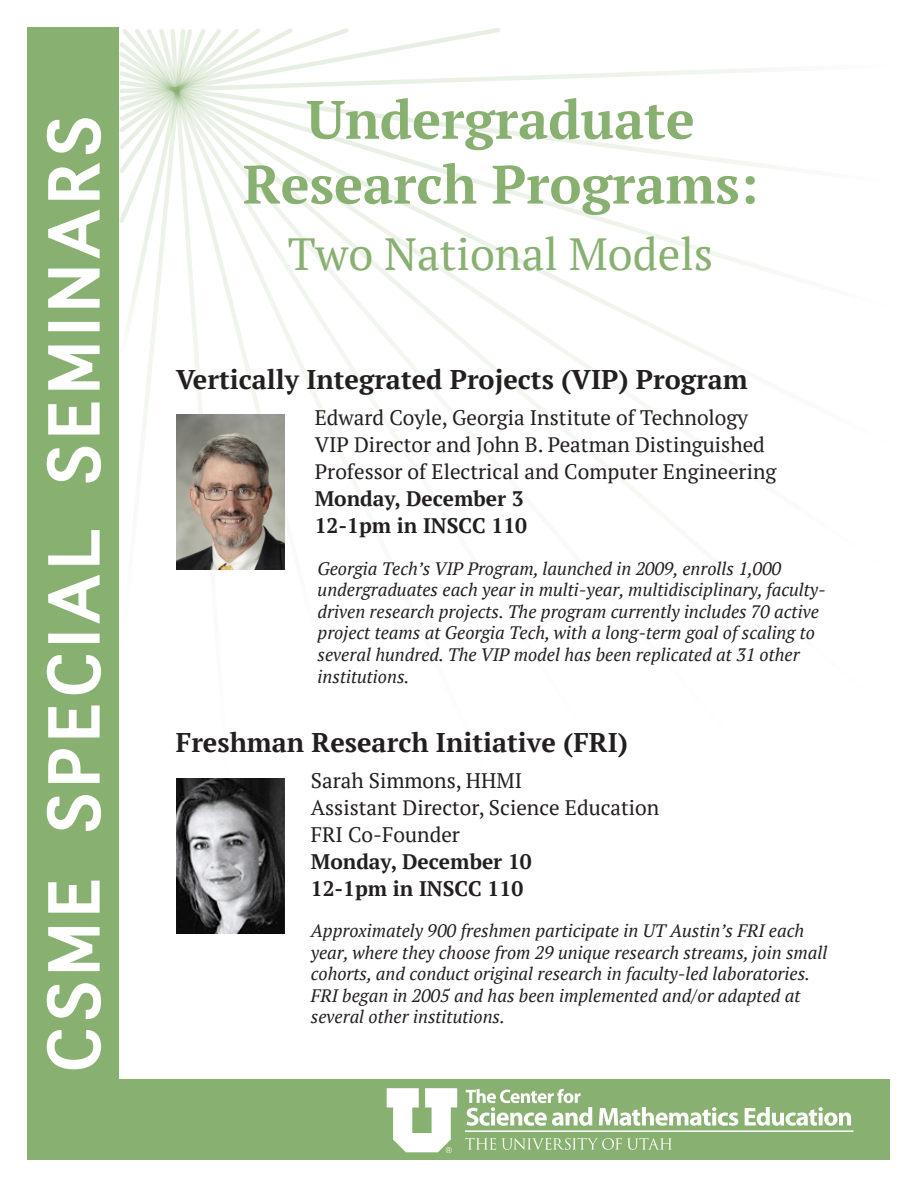
<style>
.page{position:relative;width:918px;height:1188px;background:#fff}
.page>*{position:absolute;margin:0;border:0;box-sizing:border-box;transform-origin:0 0}
.t1{font:700 54px/64.8px "PT Serif";color:#88b070;text-align:center}
.t2{font:45px "PT Serif";color:#88b070}
.t3{font:700 27px "PT Serif";color:#231f20}
.t4{font:21px/27px "PT Serif";color:#231f20}
.t5{font:700 21px "PT Serif";color:#231f20}
.t6{font:italic 18px/21.6px "PT Serif";color:#231f20}
</style>
<div class="page">
<div style="left:28px;top:28px;width:91px;height:1132px;background:#88b070"></div>
<svg style="left:119px;top:41px;width:674px;height:529px"></svg>
<div style="left:48px;top:634px;width:52px;height:9px;border:3px solid #fff"></div>
<div style="left:48px;top:322px;width:52px;height:9px;border:3px solid #fff"></div>
<div style="left:114px;top:1079px;width:776px;height:81px;background:#88b070"></div>
<svg style="left:466px;top:1089px;width:126px;height:37px"></svg>
<svg style="left:599px;top:1107px;width:139px;height:19px"></svg>
<svg style="left:745px;top:1107px;width:106px;height:19px"></svg>
<svg style="left:465px;top:1138px;width:207px;height:12px"></svg>
<hr style="left:465px;top:1130px;width:389px;height:2px;background:#fff">
<svg style="left:387px;top:1088px;width:70px;height:65px"></svg>
<img style="left:177px;top:778px;width:108px;height:156px">
<img style="left:177px;top:414px;width:108px;height:156px">
<svg style="left:46px;top:1030px;width:55px;height:40px"></svg>
<svg style="left:46px;top:983px;width:55px;height:37px"></svg>
<svg style="left:48px;top:927px;width:52px;height:45px"></svg>
<svg style="left:48px;top:880px;width:52px;height:33px"></svg>
<svg style="left:46px;top:795px;width:55px;height:36px"></svg>
<svg style="left:48px;top:749px;width:52px;height:34px"></svg>
<svg style="left:48px;top:705px;width:52px;height:33px"></svg>
<svg style="left:46px;top:655px;width:55px;height:40px"></svg>
<svg style="left:50px;top:635px;width:48px;height:6px"></svg>
<svg style="left:48px;top:575px;width:52px;height:49px"></svg>
<svg style="left:48px;top:530px;width:52px;height:35px"></svg>
<svg style="left:46px;top:446px;width:55px;height:37px"></svg>
<svg style="left:48px;top:402px;width:52px;height:33px"></svg>
<svg style="left:48px;top:345px;width:52px;height:45px"></svg>
<svg style="left:50px;top:323px;width:48px;height:7px"></svg>
<svg style="left:48px;top:268px;width:52px;height:40px"></svg>
<svg style="left:48px;top:209px;width:52px;height:50px"></svg>
<svg style="left:46px;top:118px;width:55px;height:82px"></svg>
<p class="t1" style="left:243px;top:87px;width:517px">Undergraduate<br>Research Programs:</p>
<p class="t2" style="left:288px;top:224px;width:427px">Two National Models</p>
<p class="t3" style="left:176px;top:362px;width:573px">Vertically Integrated Projects (VIP) Program</p>
<p class="t4" style="left:315px;top:404px;width:435px">Edward Coyle, Georgia Institute of Technology</p>
<p class="t4" style="left:315px;top:431px;width:463px">VIP Director and John B. Peatman Distinguished<br>Professor of Electrical and Computer Engineering</p>
<p class="t5" style="left:315px;top:485px;width:211px">Monday, December 3</p>
<p class="t5" style="left:315px;top:512px;width:214px">12-1pm in INSCC 110</p>
<p class="t6" style="left:318px;top:557px;width:510px">Georgia Tech’s VIP Program, launched in 2009, enrolls 1,000 undergraduates each year in multi-year, multidisciplinary, faculty&shy;driven research projects. The program currently includes 70 active project teams at Georgia Tech, with a long-term goal of scaling to several hundred. The VIP model has been replicated at 31 other institutions.</p>
<p class="t3" style="left:176px;top:724px;width:454px">Freshman Research Initiative (FRI)</p>
<p class="t4" style="left:311px;top:767px;width:213px">Sarah Simmons, HHMI</p>
<p class="t4" style="left:311px;top:794px;width:350px">Assistant Director, Science Education</p>
<p class="t4" style="left:311px;top:821px;width:151px">FRI Co-Founder</p>
<p class="t5" style="left:311px;top:847px;width:222px">Monday, December 10</p>
<p class="t5" style="left:311px;top:874px;width:214px">12-1pm in INSCC 110</p>
<p class="t6" style="left:311px;top:920px;width:518px">Approximately 900 freshmen participate in UT Austin’s FRI each year, where they choose from 29 unique research streams, join small cohorts, and conduct original research in faculty-led laboratories.<br>FRI began in 2005 and has been implemented and/or adapted at several other institutions.</p>
</div>
